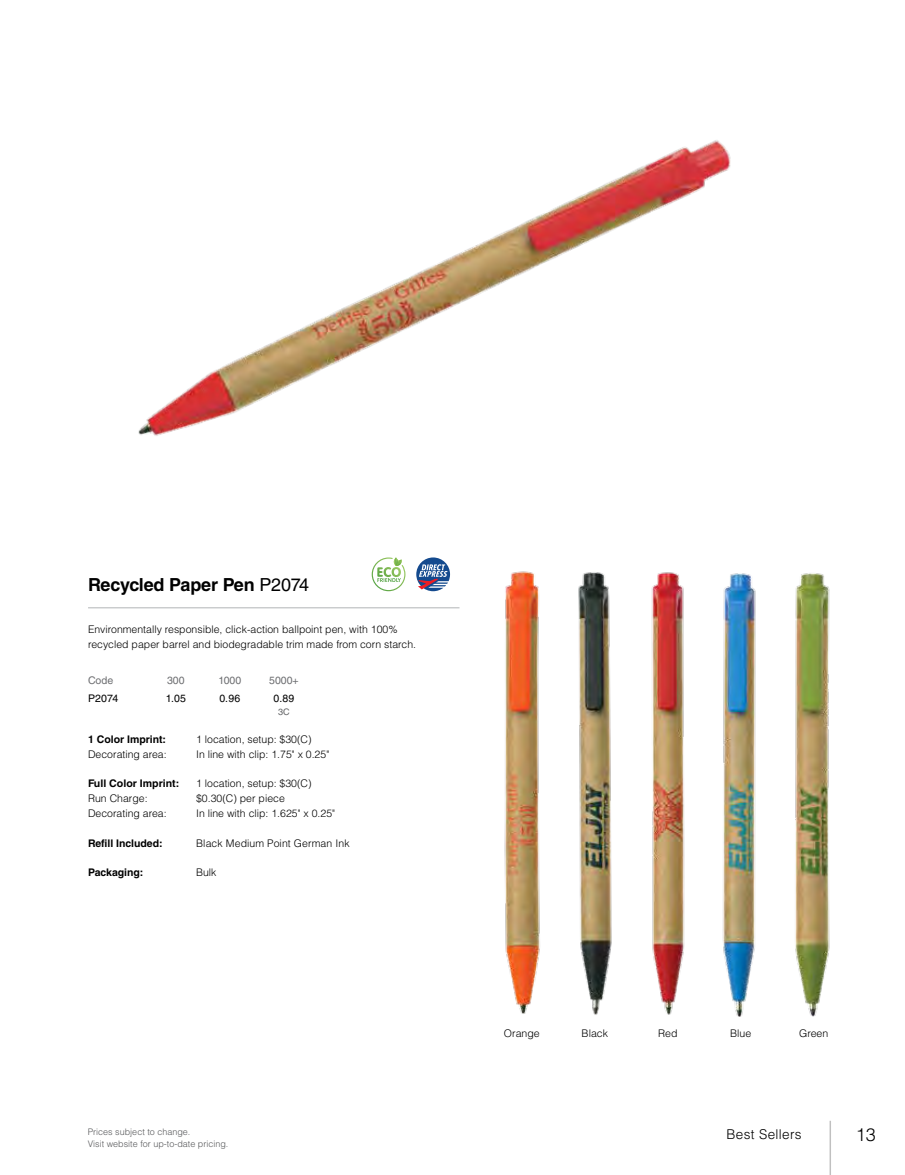
<style>
.page{position:relative;width:905px;height:1175px;background:#fff}
.page>*{position:absolute;margin:0;border:0;box-sizing:border-box;transform-origin:0 0}
.t1{font:700 18px "Helvetica LT Std";letter-spacing:-.01em;color:#000}
.t2{font:300 18px "Helvetica LT Std";color:#000}
.t3{font:300 13.5px "Helvetica LT Std";letter-spacing:.025em;color:#000}
.t4{font:300 10.5px/15px "Helvetica LT Std";color:#000}
.t5{font:700 10.5px "Helvetica LT Std";color:#000}
.t6{font:10.5px "Helvetica LT Std";letter-spacing:.015em;color:#000}
.t7{font:10.5px "Helvetica LT Std";color:#6d6e71}
.t8{font:300 9px/12px "Helvetica LT Std";color:#58595b}
.t9{font:9px "Helvetica LT Std";color:#636466}
.s1{font-weight:400}
</style>
<div class="page">
<img style="left:138px;top:140px;width:593px;height:296px">
<img style="left:504px;top:571px;width:36px;height:443px">
<img style="left:578px;top:572px;width:34px;height:443px">
<img style="left:651px;top:572px;width:34px;height:443px">
<img style="left:722px;top:573px;width:34px;height:444px">
<img style="left:795px;top:573px;width:35px;height:444px">
<hr style="left:88px;top:607px;width:371px;height:1px;background:#b1b4b6">
<svg style="left:372px;top:557px;width:33px;height:34px"></svg>
<svg style="left:416px;top:557px;width:34px;height:34px"></svg>
<hr style="left:829px;top:1120px;width:2px;height:54px;background:#000">
<h1 class="t1" style="left:88px;top:573px;width:222px">Recycled Paper Pen <span class="s1">P2074</span></h1>
<p class="t4" style="left:88px;top:621px;width:329px">Environmentally responsible, click-action ballpoint pen, with 100% recycled paper barrel and biodegradable trim made from corn starch.</p>
<p class="t7" style="left:88px;top:674px;width:27px">Code</p>
<p class="t7" style="left:167px;top:674px;width:19px">300</p>
<p class="t7" style="left:218px;top:674px;width:24px">1000</p>
<p class="t7" style="left:269px;top:674px;width:31px">5000+</p>
<p class="t6" style="left:88px;top:692px;width:32px">P2074</p>
<p class="t6" style="left:166px;top:692px;width:22px">1.05</p>
<p class="t6" style="left:219px;top:692px;width:22px">0.96</p>
<p class="t6" style="left:273px;top:692px;width:22px">0.89</p>
<p class="t9" style="left:278px;top:707px;width:13px">3C</p>
<p class="t5" style="left:88px;top:732px;width:80px">1 Color Imprint:</p>
<p class="t4" style="left:196px;top:731px;width:117px">1 location, setup: $30(C)</p>
<p class="t4" style="left:88px;top:746px;width:80px">Decorating area:</p>
<p class="t4" style="left:196px;top:746px;width:135px">In line with clip: 1.75" x 0.25"</p>
<p class="t5" style="left:88px;top:777px;width:93px">Full Color Imprint:</p>
<p class="t4" style="left:196px;top:776px;width:117px">1 location, setup: $30(C)</p>
<p class="t4" style="left:88px;top:791px;width:61px">Run Charge:</p>
<p class="t4" style="left:196px;top:791px;width:90px">$0.30(C) per piece</p>
<p class="t4" style="left:88px;top:805px;width:80px">Decorating area:</p>
<p class="t4" style="left:196px;top:805px;width:140px">In line with clip: 1.625" x 0.25"</p>
<p class="t5" style="left:88px;top:836px;width:76px">Refill Included:</p>
<p class="t4" style="left:196px;top:835px;width:155px">Black Medium Point German Ink</p>
<p class="t5" style="left:88px;top:866px;width:57px">Packaging:</p>
<p class="t4" style="left:196px;top:865px;width:22px">Bulk</p>
<p class="t4" style="left:504px;top:1025px;width:37px">Orange</p>
<p class="t4" style="left:581px;top:1025px;width:28px">Black</p>
<p class="t4" style="left:658px;top:1025px;width:21px">Red</p>
<p class="t4" style="left:730px;top:1025px;width:23px">Blue</p>
<p class="t4" style="left:799px;top:1025px;width:31px">Green</p>
<p class="t8" style="left:88px;top:1125px;width:142px">Prices subject to change.<br>Visit website for up-to-date pricing.</p>
<p class="t3" style="left:726px;top:1125px;width:77px">Best Sellers</p>
<h1 class="t2" style="left:855px;top:1123px;width:22px">13</h1>
</div>
